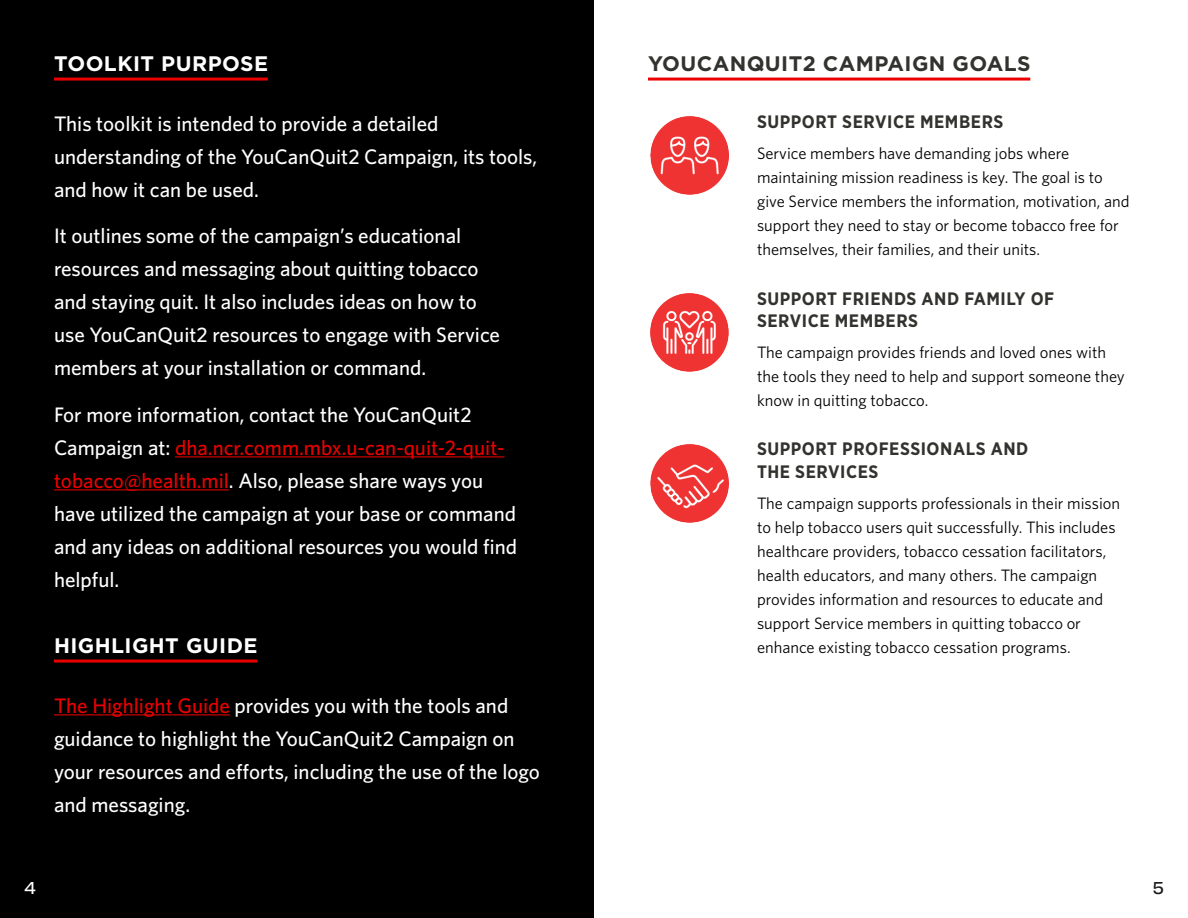
<style>
.page{position:relative;width:1188px;height:918px;background:#fff}
.page>*{position:absolute;margin:0;border:0;box-sizing:border-box;transform-origin:0 0}
.t1{font:500 21px/33px "Whitney";color:#fff}
.t2{font:700 21px "Gotham";letter-spacing:.02em;color:#fff}
.t3{font:700 21px "Gotham";letter-spacing:.02em;color:#32322e}
.t4{font:700 18px/22.5px "Gotham Narrow";letter-spacing:.03em;color:#32322e}
.t5{font:500 18px "Ringside";color:#1a1a1a}
.t6{font:500 18px "Ringside";color:#fff}
.t7{font:16.5px/24px "Whitney";color:#000101}
.s1{color:#eb0000}
</style>
<div class="page">
<div style="left:0;top:0;width:594px;height:918px;background:#000"></div>
<hr style="left:54px;top:78px;width:214px;height:3px;background:#eb0000">
<hr style="left:175px;top:456px;width:329px;height:1px;background:#eb0000">
<hr style="left:54px;top:489px;width:175px;height:1px;background:#eb0000">
<hr style="left:54px;top:660px;width:203px;height:3px;background:#eb0000">
<hr style="left:54px;top:714px;width:176px;height:1px;background:#eb0000">
<hr style="left:648px;top:78px;width:382px;height:3px;background:#eb0000">
<img style="left:651px;top:117px;width:78px;height:78px">
<img style="left:651px;top:293px;width:78px;height:78px">
<img style="left:651px;top:444px;width:78px;height:78px">
<h1 class="t2" style="left:54px;top:49px;width:216px">TOOLKIT PURPOSE</h1>
<p class="t1" style="left:54px;top:107px;width:485px">This toolkit is intended to provide a detailed understanding of the YouCanQuit2 Campaign, its tools, and how it can be used.</p>
<p class="t1" style="left:54px;top:219px;width:448px">It outlines some of the campaign’s educational resources and messaging about quitting tobacco and staying quit. It also includes ideas on how to use YouCanQuit2 resources to engage with Service members at your installation or command.</p>
<p class="t1" style="left:54px;top:398px;width:465px">For more information, contact the YouCanQuit2<br>Campaign at: <span class="s1">dha.ncr.comm.mbx.u-can-quit-2-quit&shy;tobacco@health.mil</span>. Also, please share ways you have utilized the campaign at your base or command and any ideas on additional resources you would find helpful.</p>
<h1 class="t2" style="left:54px;top:631px;width:205px">HIGHLIGHT GUIDE</h1>
<p class="t1" style="left:54px;top:689px;width:456px"><span class="s1">The Highlight Guide</span> provides you with the tools and</p>
<p class="t1" style="left:54px;top:722px;width:488px">guidance to highlight the YouCanQuit2 Campaign on your resources and efforts, including the use of the logo and messaging.</p>
<p class="t6" style="left:24px;top:875px;width:13px">4</p>
<h1 class="t3" style="left:648px;top:49px;width:384px">YOUCANQUIT2 CAMPAIGN GOALS</h1>
<h2 class="t4" style="left:757px;top:111px;width:248px">SUPPORT SERVICE MEMBERS</h2>
<p class="t7" style="left:757px;top:141px;width:374px">Service members have demanding jobs where maintaining mission readiness is key. The goal is to give Service members the information, motivation, and support they need to stay or become tobacco free for themselves, their families, and their units.</p>
<h2 class="t4" style="left:757px;top:287px;width:299px">SUPPORT FRIENDS AND FAMILY OF<br>SERVICE MEMBERS</h2>
<p class="t7" style="left:757px;top:340px;width:369px">The campaign provides friends and loved ones with the tools they need to help and support someone they know in quitting tobacco.</p>
<h2 class="t4" style="left:757px;top:438px;width:273px">SUPPORT PROFESSIONALS AND<br>THE SERVICES</h2>
<p class="t7" style="left:757px;top:491px;width:365px">The campaign supports professionals in their mission to help tobacco users quit successfully. This includes healthcare providers, tobacco cessation facilitators, health educators, and many others. The campaign provides information and resources to educate and support Service members in quitting tobacco or enhance existing tobacco cessation programs.</p>
<p class="t5" style="left:1152px;top:875px;width:13px">5</p>
</div>
